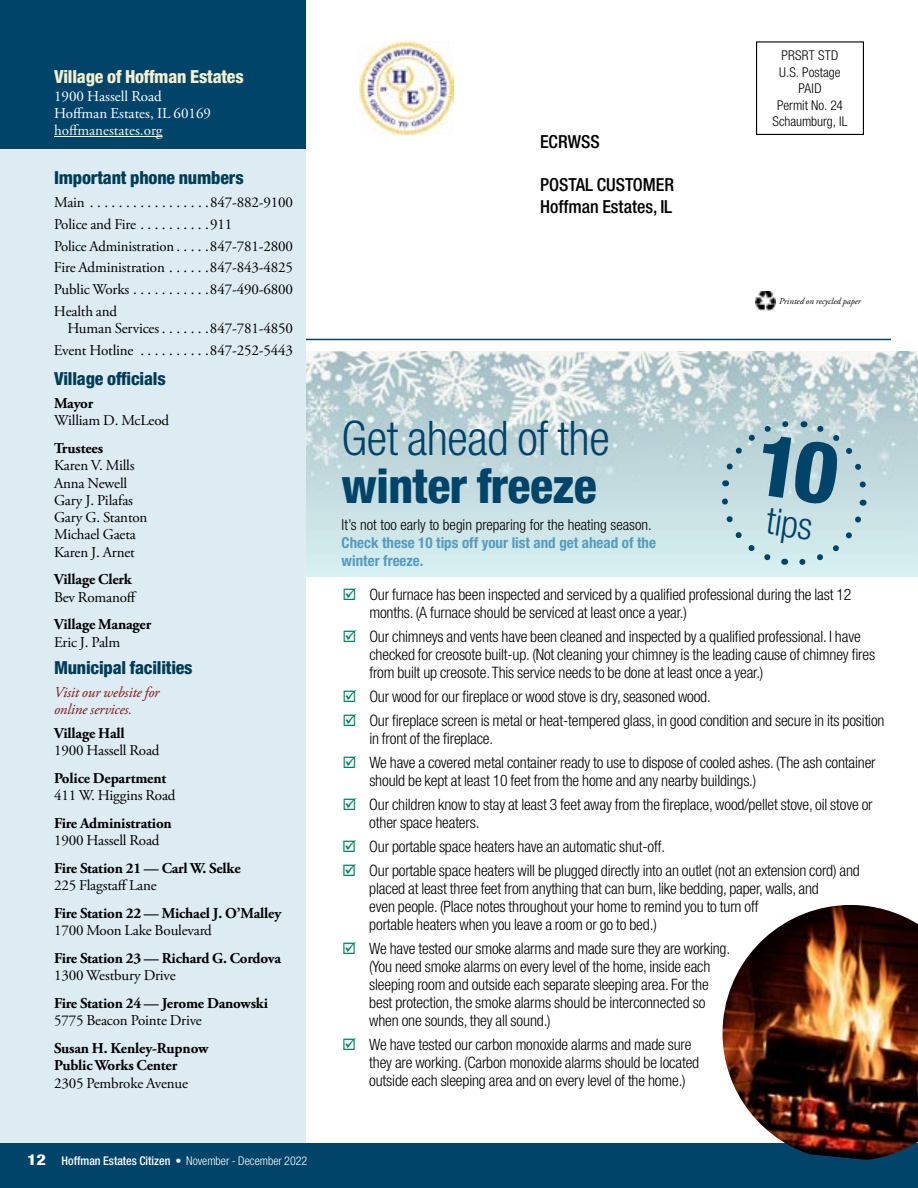
<style>
.page{position:relative;width:918px;height:1188px;background:#fff}
.page>*{position:absolute;margin:0;border:0;box-sizing:border-box;transform-origin:0 0}
.t1{font:300 condensed 47.85px "Helvetica Neue LT Std";letter-spacing:-.01em;color:#00446a}
.t2{font:800 condensed 47.85px "Helvetica Neue LT Std";letter-spacing:-.01em;color:#00446a}
.t3{font:300 condensed 37.8px "Helvetica Neue LT Std";color:#00446a}
.t4{font:800 condensed 18px "Helvetica Neue LT Std";letter-spacing:-.01em;color:#003c56}
.t5{font:500 condensed 18px/21.6px "Helvetica Neue LT Std";color:#000}
.t6{font:800 condensed 18px "Helvetica Neue LT Std";letter-spacing:-.01em;color:#f6f1cd}
.t7{font:300 condensed 15.75px/18px "Helvetica Neue LT Std";letter-spacing:-.01em;color:#000}
.t8{font:15px/17.2px "Adobe Garamond Pro";letter-spacing:-.01em;color:#000}
.t9{font:700 15px/17.2px "Adobe Garamond Pro";letter-spacing:-.01em;color:#000}
.t10{font:700 condensed 15px/18px "Helvetica Neue LT Std";color:#569bbe}
.t11{font:300 condensed 15px "Helvetica Neue LT Std";color:#000}
.t12{font:15px/17.2px "Adobe Garamond Pro";color:#fff}
.t13{font:italic 15px/17.2px "Adobe Garamond Pro";letter-spacing:-.01em;color:#7e1a17}
.t14{font:15px "Adobe Garamond Pro";color:#f9f7e3}
.t15{font:300 condensed 13.5px/16.5px "Helvetica Neue LT Std";color:#000;text-align:center}
.t16{font:300 condensed 12px "Helvetica Neue LT Std";color:#fff}
.t17{font:italic 9px "Adobe Garamond Pro";color:#000}
.s1{font-weight:800;font-size:15px}
.s2{font-weight:500}
</style>
<div class="page">
<img style="left:306px;top:351px;width:612px;height:225px">
<div style="left:0;top:0;width:306px;height:1188px;background:#ddebf2"></div>
<div style="left:0;top:1143px;width:918px;height:45px;background:#00446a"></div>
<div style="left:0;top:0;width:306px;height:148px;background:#00446a"></div>
<hr style="left:54px;top:136px;width:109px;height:1px;background:#f9f7e3">
<div style="left:756px;top:41px;width:108px;height:94px;border:1px solid #000"></div>
<img style="left:360px;top:41px;width:94px;height:94px">
<img style="left:756px;top:291px;width:19px;height:19px">
<img style="left:722px;top:905px;width:196px;height:255px">
<hr style="left:306px;top:339px;width:585px;height:1px;background:#00446a">
<svg style="left:718px;top:417px;width:151px;height:152px;background:#c0d9dd"></svg>
<p class="t6" style="left:54px;top:66px;width:191px">Village of Hoffman Estates</p>
<p class="t12" style="left:54px;top:88px;width:159px">1900 Hassell Road<br>Hoffman Estates, IL 60169</p>
<p class="t14" style="left:54px;top:121px;width:110px">hoffmanestates.org</p>
<p class="t4" style="left:54px;top:166px;width:191px">Important phone numbers</p>
<p class="t8" style="left:54px;top:194px;width:37px">Main.................</p>
<p class="t8" style="left:210px;top:194px;width:84px">847-882-9100</p>
<p class="t8" style="left:54px;top:216px;width:88px">Police and Fire..........</p>
<p class="t8" style="left:210px;top:216px;width:24px">911</p>
<p class="t8" style="left:54px;top:238px;width:125px">Police Administration.....</p>
<p class="t8" style="left:210px;top:238px;width:84px">847-781-2800</p>
<p class="t8" style="left:54px;top:260px;width:117px">Fire Administration......</p>
<p class="t8" style="left:210px;top:260px;width:84px">847-843-4825</p>
<p class="t8" style="left:54px;top:281px;width:81px">Public Works...........</p>
<p class="t8" style="left:210px;top:281px;width:84px">847-490-6800</p>
<p class="t8" style="left:67px;top:303px;width:97px;text-indent:-14px">Health and<br>Human Services.......</p>
<p class="t8" style="left:210px;top:320px;width:84px">847-781-4850</p>
<p class="t8" style="left:54px;top:342px;width:88px">Event Hotline ..........</p>
<p class="t8" style="left:210px;top:342px;width:84px">847-252-5443</p>
<p class="t4" style="left:54px;top:367px;width:113px">Village officials</p>
<p class="t9" style="left:54px;top:395px;width:41px">Mayor</p>
<p class="t8" style="left:54px;top:413px;width:117px">William D. McLeod</p>
<p class="t9" style="left:54px;top:440px;width:51px">Trustees</p>
<p class="t8" style="left:54px;top:458px;width:95px">Karen V. Mills<br>Anna Newell<br>Gary J. Pilafas<br>Gary G. Stanton<br>Michael Gaeta<br>Karen J. Arnet</p>
<p class="t9" style="left:54px;top:571px;width:79px">Village Clerk</p>
<p class="t8" style="left:54px;top:589px;width:84px">Bev Romanoff</p>
<p class="t9" style="left:54px;top:616px;width:99px">Village Manager</p>
<p class="t8" style="left:54px;top:634px;width:68px">Eric J. Palm</p>
<p class="t4" style="left:54px;top:656px;width:140px">Municipal facilities</p>
<p class="t13" style="left:54px;top:684px;width:107px">Visit our website for online services.</p>
<p class="t9" style="left:54px;top:725px;width:72px">Village Hall</p>
<p class="t8" style="left:54px;top:743px;width:107px">1900 Hassell Road</p>
<p class="t9" style="left:54px;top:770px;width:114px">Police Department</p>
<p class="t8" style="left:54px;top:788px;width:123px">411 W. Higgins Road</p>
<p class="t9" style="left:54px;top:815px;width:119px">Fire Administration</p>
<p class="t8" style="left:54px;top:833px;width:107px">1900 Hassell Road</p>
<p class="t9" style="left:54px;top:860px;width:188px">Fire Station 21 — Carl W. Selke</p>
<p class="t8" style="left:54px;top:878px;width:104px">225 Flagstaff Lane</p>
<p class="t9" style="left:54px;top:905px;width:229px">Fire Station 22 — Michael J. O’Malley</p>
<p class="t8" style="left:54px;top:923px;width:159px">1700 Moon Lake Boulevard</p>
<p class="t9" style="left:54px;top:950px;width:229px">Fire Station 23 — Richard G. Cordova</p>
<p class="t8" style="left:54px;top:968px;width:123px">1300 Westbury Drive</p>
<p class="t9" style="left:54px;top:995px;width:216px">Fire Station 24 — Jerome Danowski</p>
<p class="t8" style="left:54px;top:1013px;width:149px">5775 Beacon Pointe Drive</p>
<p class="t9" style="left:54px;top:1040px;width:156px">Susan H. Kenley-Rupnow<br>Public Works Center</p>
<p class="t8" style="left:54px;top:1075px;width:136px">2305 Pembroke Avenue</p>
<p class="t16" style="left:27px;top:1154px;width:282px"><span class="s1">12</span> <span class="s2">Hoffman Estates Citizen</span> • November - December 2022</p>
<p class="t5" style="left:540px;top:130px;width:61px">ECRWSS</p>
<p class="t5" style="left:540px;top:174px;width:136px">POSTAL CUSTOMER<br>Hoffman Estates, IL</p>
<h1 class="t1" style="left:342px;top:410px;width:270px">Get ahead of the</h1>
<h1 class="t2" style="left:342px;top:456px;width:257px">winter freeze</h1>
<p class="t11" style="left:342px;top:516px;width:309px">It’s not too early to begin preparing for the heating season.</p>
<p class="t10" style="left:342px;top:534px;width:316px">Check these 10 tips off your list and get ahead of the winter freeze.</p>
<p class="t15" style="left:772px;top:47px;width:77px">PRSRT STD<br>U. S. Postage<br>PAID<br>Permit No. 24<br>Schaumburg, IL</p>
<p class="t17" style="left:779px;top:296px;width:83px">Printed on recycled paper</p>
<h2 class="t3" style="left:770px;top:499px;width:48px;rotate:8deg">tips</h2>
<p class="t7" style="left:369px;top:585px;width:484px">Our furnace has been inspected and serviced by a qualified professional during the last 12 months. (A furnace should be serviced at least once a year.)</p>
<p class="t7" style="left:369px;top:627px;width:507px">Our chimneys and vents have been cleaned and inspected by a qualified professional. I have checked for creosote built-up. (Not cleaning your chimney is the leading cause of chimney fires from built up creosote. This service needs to be done at least once a year.)</p>
<p class="t7" style="left:369px;top:684px;width:517px;line-height:24px">Our wood for our fireplace or wood stove is dry, seasoned wood.<br>Our fireplace screen is metal or heat-tempered glass, in good condition and secure in its position</p>
<p class="t7" style="left:369px;top:726px;width:508px;line-height:24px">in front of the fireplace.<br>We have a covered metal container ready to use to dispose of cooled ashes. (The ash container</p>
<p class="t7" style="left:369px;top:768px;width:505px;line-height:24px">should be kept at least 10 feet from the home and any nearby buildings.)<br>Our children know to stay at least 3 feet away from the fireplace, wood/pellet stove, oil stove or</p>
<p class="t7" style="left:369px;top:810px;width:492px;line-height:24px">other space heaters.<br>Our portable space heaters have an automatic shut-off.<br>Our portable space heaters will be plugged directly into an outlet (not an extension cord) and</p>
<p class="t7" style="left:369px;top:879px;width:451px">placed at least three feet from anything that can burn, like bedding, paper, walls, and even people. (Place notes throughout your home to remind you to turn off<br>portable heaters when you leave a room or go to bed.)</p>
<p class="t7" style="left:369px;top:939px;width:360px">We have tested our smoke alarms and made sure they are working. (You need smoke alarms on every level of the home, inside each sleeping room and outside each separate sleeping area. For the best protection, the smoke alarms should be interconnected so when one sounds, they all sound.)</p>
<p class="t7" style="left:369px;top:1035px;width:331px">We have tested our carbon monoxide alarms and made sure they are working. (Carbon monoxide alarms should be located outside each sleeping area and on every level of the home.)</p>
</div>
